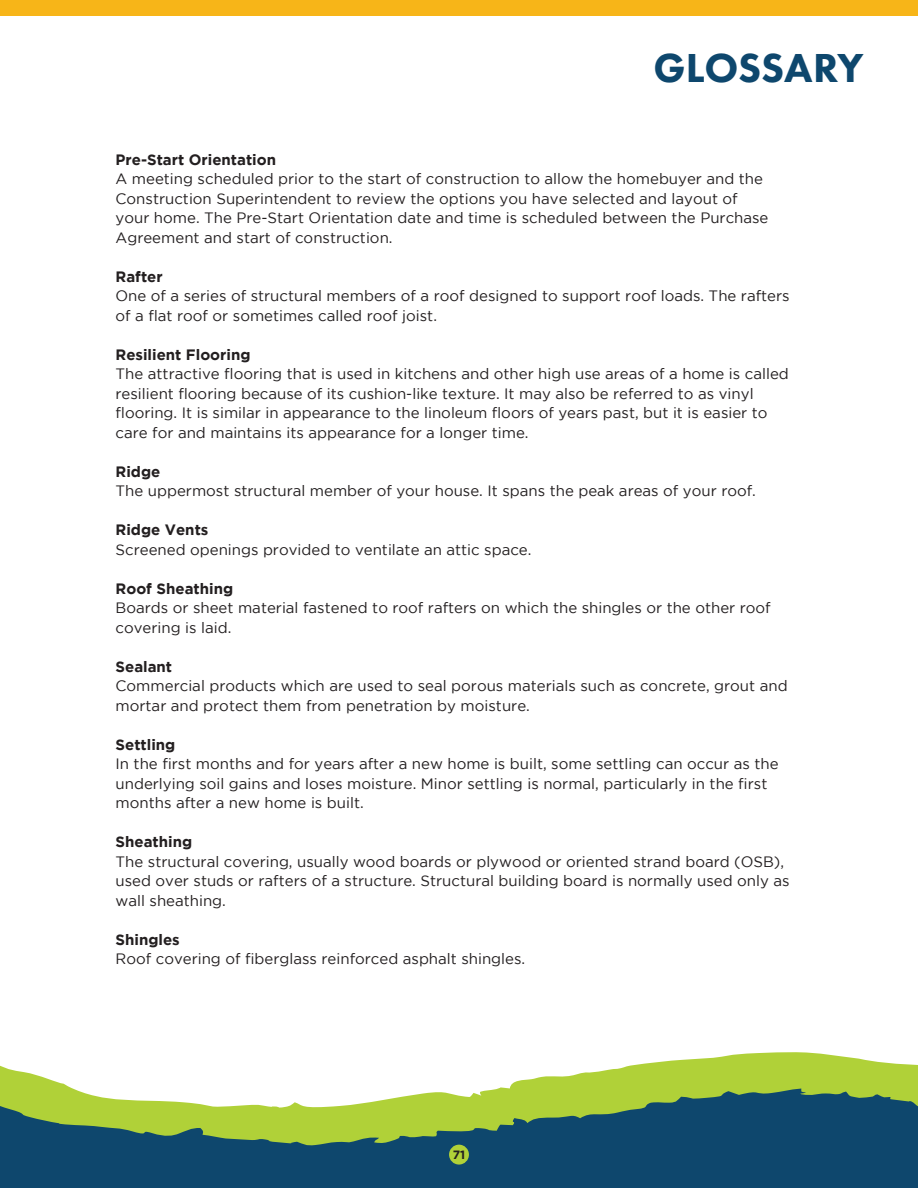
<style>
.page{position:relative;width:918px;height:1188px;background:#fff}
.page>*{position:absolute;margin:0;border:0;box-sizing:border-box;transform-origin:0 0}
.t1{font:800 42px "Futura PT";letter-spacing:-.005em;color:#0e476d}
.t2{font:15px/19.5px "Gotham";color:#231f20}
.t3{font:700 15px "Gotham";color:#231f20}
.t4{font:700 12px "Gotham";color:#231f20}
</style>
<div class="page">
<div style="left:0;top:1146px;width:918px;height:42px;background:#0e476d"></div>
<svg style="left:0;top:1052px;width:918px;height:94px"></svg>
<div style="left:449px;top:1145px;width:20px;height:20px;background:#b0d138;border-radius:50%"></div>
<div style="left:0;top:0;width:918px;height:16px;background:#f7b518"></div>
<p class="t1" style="left:654px;top:41px;width:212px">GLOSSARY</p>
<p class="t3" style="left:116px;top:151px;width:162px">Pre-Start Orientation</p>
<p class="t2" style="left:116px;top:169px;width:654px">A meeting scheduled prior to the start of construction to allow the homebuyer and the Construction Superintendent to review the options you have selected and layout of your home. The Pre-Start Orientation date and time is scheduled between the Purchase Agreement and start of construction.</p>
<p class="t3" style="left:116px;top:268px;width:49px">Rafter</p>
<p class="t2" style="left:116px;top:286px;width:676px">One of a series of structural members of a roof designed to support roof loads. The rafters of a flat roof or sometimes called roof joist.</p>
<p class="t3" style="left:116px;top:346px;width:136px">Resilient Flooring</p>
<p class="t2" style="left:116px;top:364px;width:675px">The attractive flooring that is used in kitchens and other high use areas of a home is called resilient flooring because of its cushion-like texture. It may also be referred to as vinyl flooring. It is similar in appearance to the linoleum floors of years past, but it is easier to care for and maintains its appearance for a longer time.</p>
<p class="t3" style="left:116px;top:463px;width:46px">Ridge</p>
<p class="t2" style="left:116px;top:481px;width:642px">The uppermost structural member of your house. It spans the peak areas of your roof.</p>
<p class="t3" style="left:116px;top:521px;width:94px">Ridge Vents</p>
<p class="t2" style="left:116px;top:540px;width:417px">Screened openings provided to ventilate an attic space.</p>
<p class="t3" style="left:116px;top:580px;width:119px">Roof Sheathing</p>
<p class="t2" style="left:116px;top:598px;width:657px">Boards or sheet material fastened to roof rafters on which the shingles or the other roof covering is laid.</p>
<p class="t3" style="left:116px;top:658px;width:58px">Sealant</p>
<p class="t2" style="left:116px;top:676px;width:674px">Commercial products which are used to seal porous materials such as concrete, grout and mortar and protect them from penetration by moisture.</p>
<p class="t3" style="left:116px;top:736px;width:61px">Settling</p>
<p class="t2" style="left:116px;top:754px;width:665px">In the first months and for years after a new home is built, some settling can occur as the underlying soil gains and loses moisture. Minor settling is normal, particularly in the first months after a new home is built.</p>
<p class="t3" style="left:116px;top:833px;width:78px">Sheathing</p>
<p class="t2" style="left:116px;top:852px;width:676px">The structural covering, usually wood boards or plywood or oriented strand board (OSB), used over studs or rafters of a structure. Structural building board is normally used only as wall sheathing.</p>
<p class="t3" style="left:116px;top:931px;width:66px">Shingles</p>
<p class="t2" style="left:116px;top:949px;width:411px">Roof covering of fiberglass reinforced asphalt shingles.</p>
<p class="t4" style="left:453px;top:1148px;width:14px">71</p>
</div>
